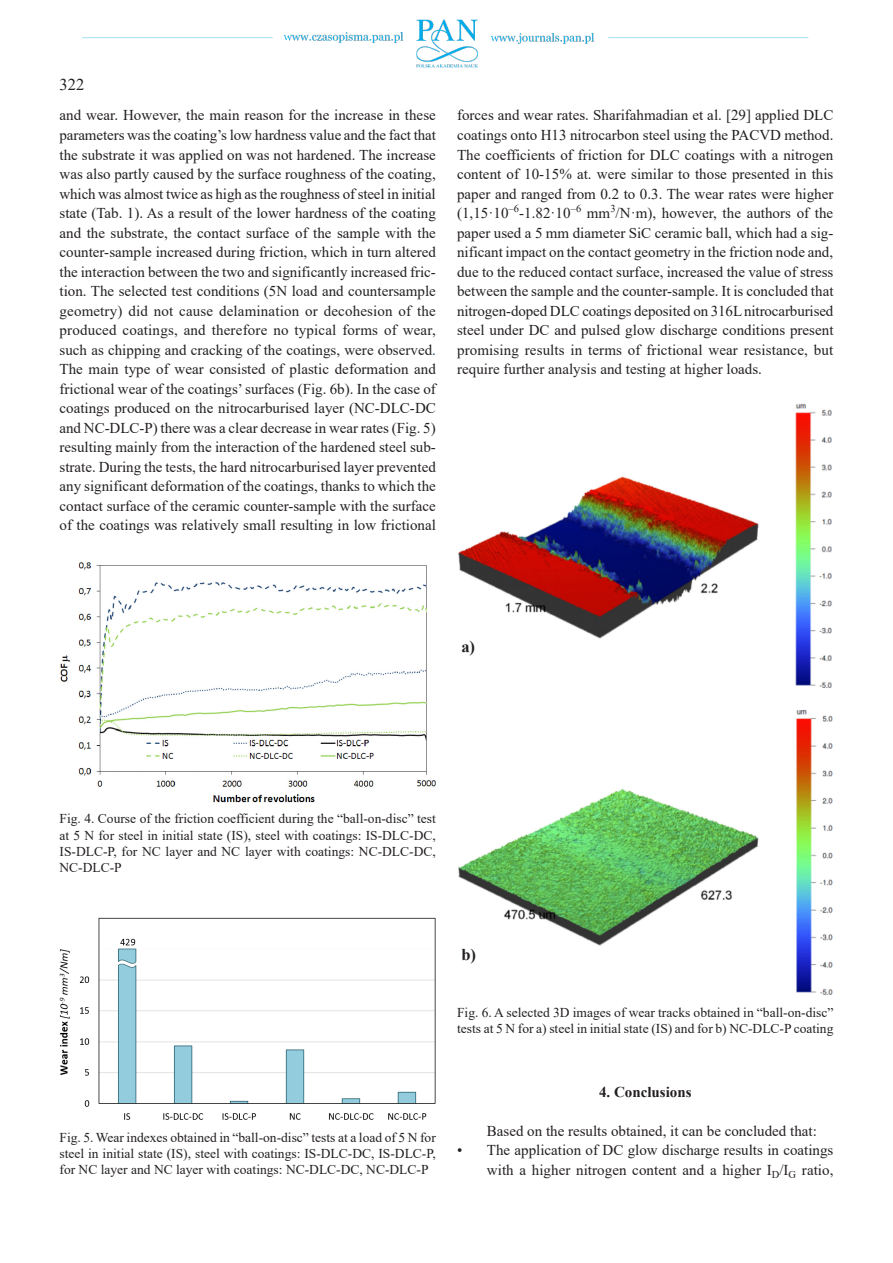
<style>
.page{position:relative;width:893px;height:1263px;background:#fff}
.page>*{position:absolute;margin:0;border:0;box-sizing:border-box;transform-origin:0 0}
.t1{font:700 16.5px "Times New Roman";color:#231f20}
.t2{font:16.5px "Times New Roman";color:#231f20}
.t3{font:15px/19.5px "Times New Roman";color:#231f20;text-align:justify}
.t4{font:700 15px "Times New Roman";color:#231f20}
.t5{font:13.5px/16.2px "Times New Roman";color:#231f20}
.s1{color:#222}
.s2{color:#1f497d}
</style>
<div class="page">
<img style="left:82px;top:19px;width:727px;height:49px">
<img style="left:458px;top:403px;width:374px;height:285px">
<img style="left:458px;top:710px;width:375px;height:285px">
<img style="left:60px;top:562px;width:376px;height:241px">
<img style="left:60px;top:917px;width:376px;height:203px">
<p class="t2" style="left:60px;top:73px;width:26px">322</p>
<p class="t3" style="left:60px;top:105px;width:378px">and wear. However, the main reason for the increase in these parameters was the coating’s low hardness value and the fact that the substrate it was applied on was not hardened. The increase was also partly caused by the surface roughness of the coating, which was almost twice as high as the roughness of steel in initial state (Tab. 1). As a result of the lower hardness of the coating and the substrate, the contact surface of the sample with the counter-sample increased during friction, which in turn altered the interaction between the two and significantly increased fric&shy;tion. <span class="s1">The selected test conditions (5N load and countersample geometry) did not cause delamination or decohesion of the produced coatings, and therefore no typical forms of wear, such as chipping and cracking of the coatings, were observed</span><span class="s2">.<br></span>The main type of wear consisted of plastic deformation and frictional wear of the coatings’ surfaces (Fig. 6b). In the case of coatings produced on the nitrocarburised layer (NC -DLC</p>
<p class="t3" style="left:410px;top:398px;width:17px">-DC</p>
<p class="t3" style="left:60px;top:417px;width:378px;text-indent:80px">-P) there was a clear decrease in wear rates (Fig. 5) resulting mainly from the interaction of the hardened steel sub&shy;strate. During the tests, the hard nitrocarburised layer prevented any significant deformation of the coatings, thanks to which the contact surface of the ceramic counter-sample with the surface of the coatings was relatively small resulting in low frictional</p>
<p class="t3" style="left:60px;top:417px;width:61px">and -NC-DLC</p>
<p class="t3" style="left:457px;top:105px;width:368px">forces and wear rates. Sharifahmadian et al. [29] applied DLC coatings onto H13 nitrocarbon steel using the PAC</p>
<p class="t3" style="left:457px;top:125px;width:378px;text-indent:302px">VD method.<br>The coefficients of friction for DLC coatings with a nitrogen content of 10-15% at. were similar to those presented in this paper and ranged from 0.2 to 0.3. The wear rates were higher (1,15·10<sup>–6</sup>-1.82·10<sup>–6</sup> mm<sup>3</sup>/N·m), however, the authors of the paper used a 5 mm diameter SiC ceramic ball, which had a sig&shy;nificant impact on the contact geometry in the friction node and, due to the reduced contact surface, increased the value of stress between the sample and the counter-sample. It is concluded that nitrogen-doped DLC coatings deposited on 316L nitrocarburised steel under DC and pulsed glow discharge conditions present promising results in terms of frictional wear resistance, but require further analysis and testing at higher loads.</p>
<p class="t1" style="left:461px;top:635px;width:15px">a)</p>
<p class="t5" style="left:60px;top:810px;width:378px">Fig. 4. Course of the friction coefficient during the “ball-on-disc” test at 5 N for steel in initial state (IS ), steel with coatings: IS -DLC</p>
<p class="t5" style="left:409px;top:826px;width:28px">-DC,</p>
<p class="t5" style="left:60px;top:843px;width:27px">IS-DLC</p>
<p class="t5" style="left:103px;top:843px;width:289px">-P, for NC layer and NC layer with coatings: NC -DLC</p>
<p class="t5" style="left:409px;top:843px;width:28px">-DC,</p>
<p class="t5" style="left:60px;top:859px;width:34px">NC-DLC</p>
<p class="t5" style="left:110px;top:859px;width:14px">-P</p>
<p class="t5" style="left:60px;top:1129px;width:378px;text-align:justify">Fig. 5. Wear indexes obtained in “ball-on-disc” tests at a load of 5 N for steel in initial state (IS), steel with coatings: IS -DLC-DC, IS -DLC-P, for NC layer and NC layer with coatings: NC -DLC</p>
<p class="t5" style="left:336px;top:1161px;width:64px">-DC, NC-DLC</p>
<p class="t5" style="left:416px;top:1161px;width:14px">-P</p>
<p class="t1" style="left:461px;top:943px;width:16px">b)</p>
<p class="t5" style="left:457px;top:1004px;width:378px">Fig. 6. A selected 3D images of wear tracks obtained in “ball-on-disc” tests at 5 N for a) steel in initial state (IS ) and for b) NC -DLC</p>
<p class="t5" style="left:780px;top:1020px;width:55px">-P coating</p>
<p class="t4" style="left:599px;top:1081px;width:94px">4. Conclusions</p>
<p class="t3" style="left:487px;top:1120px;width:331px">Based on the results obtained, it can be concluded that:</p>
<p class="t3" style="left:457px;top:1140px;width:378px;text-align:right">• The application of DC glow discharge results in coatings with a higher nitrogen content and a higher I<sub>D</sub>/I<sub>G</sub> ratio,</p>
</div>
